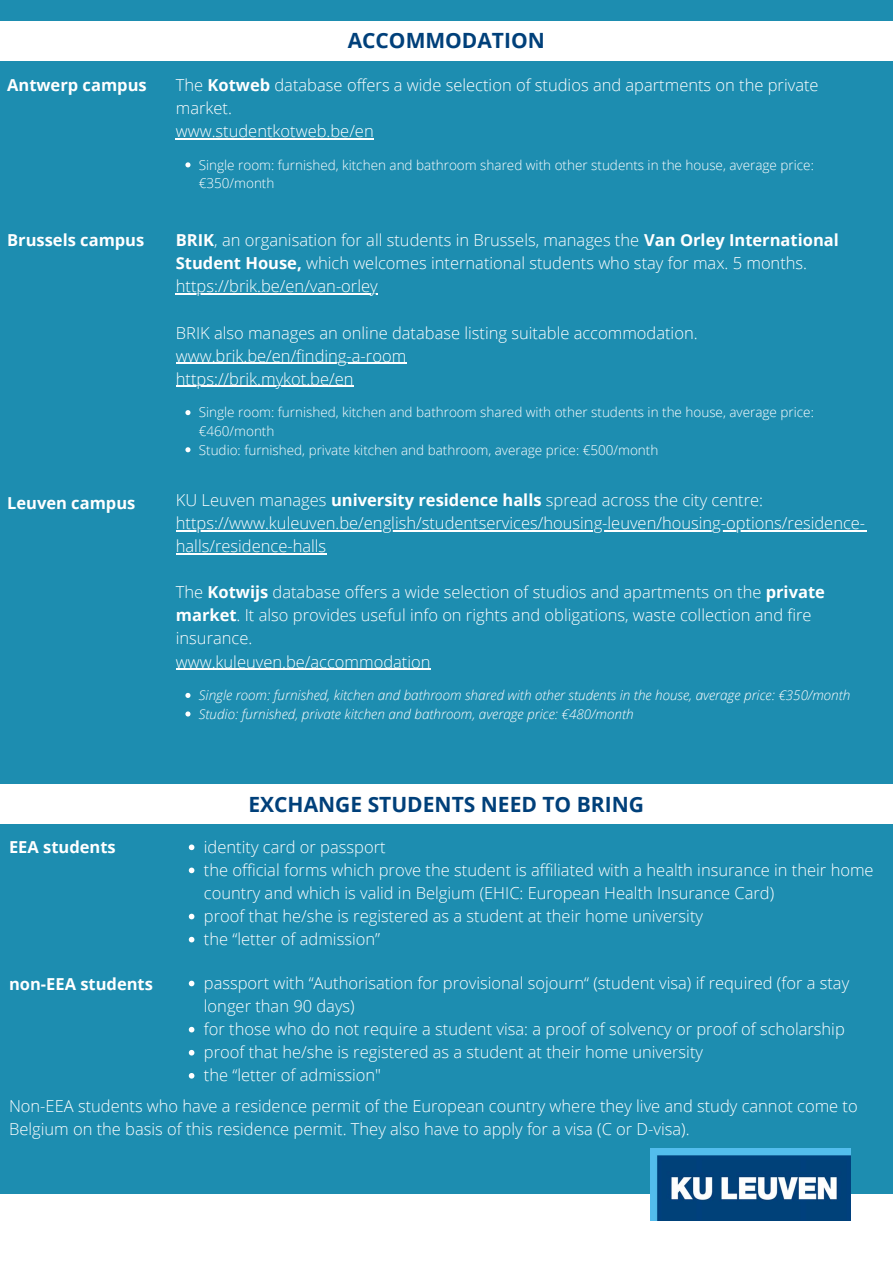
<style>
.page{position:relative;width:893px;height:1263px;background:#1d8db0}
.page>*{position:absolute;margin:0;border:0;box-sizing:border-box;transform-origin:0 0}
.t1{font:700 21px "Open Sans";color:#00407a}
.t2{font:300 16.5px/23.1px "Open Sans";color:#fff}
.t3{font:700 16.5px "Open Sans";color:#fff}
.t4{font:300 13.5px/18.6px "Open Sans";color:#fff}
.t5{font:italic 300 13.5px "Open Sans";color:#fff}
.s1{font-weight:700}
</style>
<div class="page">
<div style="left:0;top:1194px;width:893px;height:69px;background:#fff"></div>
<img style="left:651px;top:1149px;width:199px;height:71px">
<div style="left:0;top:21px;width:893px;height:40px;background:#fff"></div>
<svg style="left:185px;top:162px;width:5px;height:5px"></svg>
<hr style="left:176px;top:138px;width:198px;height:1px;background:#fff">
<svg style="left:185px;top:410px;width:5px;height:5px"></svg>
<svg style="left:185px;top:447px;width:5px;height:5px"></svg>
<hr style="left:176px;top:294px;width:202px;height:1px;background:#fff">
<hr style="left:176px;top:363px;width:230px;height:1px;background:#fff">
<hr style="left:176px;top:386px;width:178px;height:1px;background:#fff">
<svg style="left:185px;top:693px;width:5px;height:5px"></svg>
<svg style="left:185px;top:711px;width:5px;height:5px"></svg>
<hr style="left:176px;top:530px;width:690px;height:1px;background:#fff">
<hr style="left:176px;top:553px;width:150px;height:1px;background:#fff">
<hr style="left:176px;top:669px;width:255px;height:1px;background:#fff">
<div style="left:0;top:784px;width:893px;height:40px;background:#fff"></div>
<svg style="left:189px;top:844px;width:5px;height:6px"></svg>
<svg style="left:189px;top:867px;width:5px;height:6px"></svg>
<svg style="left:189px;top:914px;width:5px;height:5px"></svg>
<svg style="left:189px;top:937px;width:5px;height:5px"></svg>
<svg style="left:189px;top:981px;width:5px;height:5px"></svg>
<svg style="left:189px;top:1027px;width:5px;height:5px"></svg>
<svg style="left:189px;top:1050px;width:5px;height:5px"></svg>
<svg style="left:189px;top:1073px;width:5px;height:5px"></svg>
<p class="t1" style="left:348px;top:26px;width:199px">ACCOMMODATION</p>
<p class="t3" style="left:7px;top:73px;width:141px">Antwerp campus</p>
<p class="t2" style="left:176px;top:73px;width:644px">The <span class="s1">Kotweb</span> database offers a wide selection of studios and apartments on the private market.</p>
<p class="t2" style="left:176px;top:119px;width:199px">www.studentkotweb.be/en</p>
<p class="t4" style="left:199px;top:155px;width:616px">Single room: furnished, kitchen and bathroom shared with other students in the house, average price: €350/month</p>
<p class="t3" style="left:7px;top:229px;width:139px">Brussels campus</p>
<p class="t2" style="left:176px;top:228px;width:664px"><span class="s1">BRIK</span>, an organisation for all students in Brussels, manages the <span class="s1">Van Orley International<br>Student House,</span> which welcomes international students who stay for max. 5 months.</p>
<p class="t2" style="left:176px;top:274px;width:203px">https://brik.be/en/van-orley</p>
<p class="t2" style="left:176px;top:321px;width:523px">BRIK also manages an online database listing suitable accommodation.</p>
<p class="t2" style="left:176px;top:344px;width:232px">www.brik.be/en/finding-a-room</p>
<p class="t2" style="left:176px;top:367px;width:179px">https://brik.mykot.be/en</p>
<p class="t4" style="left:199px;top:403px;width:616px">Single room: furnished, kitchen and bathroom shared with other students in the house, average price: €460/month</p>
<p class="t4" style="left:199px;top:440px;width:461px">Studio: furnished, private kitchen and bathroom, average price: €500/month</p>
<p class="t3" style="left:7px;top:491px;width:130px">Leuven campus</p>
<p class="t2" style="left:176px;top:488px;width:588px">KU Leuven manages <span class="s1">university residence halls</span> spread across the city centre:</p>
<p class="t2" style="left:176px;top:511px;width:691px">https://www.kuleuven.be/english/studentservices/housing-leuven/housing-options/residence&shy;halls/residence-halls</p>
<p class="t2" style="left:176px;top:580px;width:650px">The <span class="s1">Kotwijs</span> database offers a wide selection of studios and apartments on the <span class="s1">private market</span>. It also provides useful info on rights and obligations, waste collection and fire insurance.</p>
<p class="t2" style="left:176px;top:650px;width:256px">www.kuleuven.be/accommodation</p>
<p class="t5" style="left:199px;top:686px;width:653px">Single room: furnished, kitchen and bathroom shared with other students in the house, average price: €350/month</p>
<p class="t5" style="left:199px;top:704px;width:436px">Studio: furnished, private kitchen and bathroom, average price: €480/month</p>
<p class="t1" style="left:248px;top:789px;width:397px">EXCHANGE STUDENTS NEED TO BRING</p>
<p class="t3" style="left:9px;top:835px;width:108px">EEA students</p>
<p class="t2" style="left:204px;top:835px;width:183px">identity card or passport</p>
<p class="t2" style="left:204px;top:858px;width:671px">the official forms which prove the student is affiliated with a health insurance in their home country and which is valid in Belgium (EHIC: European Health Insurance Card)</p>
<p class="t2" style="left:204px;top:904px;width:501px">proof that he/she is registered as a student at their home university</p>
<p class="t2" style="left:204px;top:927px;width:178px">the “letter of admission”</p>
<p class="t3" style="left:9px;top:973px;width:145px">non-EEA students</p>
<p class="t2" style="left:204px;top:971px;width:647px">passport with “Authorisation for provisional sojourn“ (student visa) if required (for a stay longer than 90 days)</p>
<p class="t2" style="left:204px;top:1017px;width:642px">for those who do not require a student visa: a proof of solvency or proof of scholarship</p>
<p class="t2" style="left:204px;top:1040px;width:501px">proof that he/she is registered as a student at their home university</p>
<p class="t2" style="left:204px;top:1063px;width:179px">the “letter of admission"</p>
<p class="t2" style="left:9px;top:1094px;width:850px">Non-EEA students who have a residence permit of the European country where they live and study cannot come to<br>Belgium on the basis of this residence permit. They also have to apply for a visa (C or D-visa).</p>
</div>
